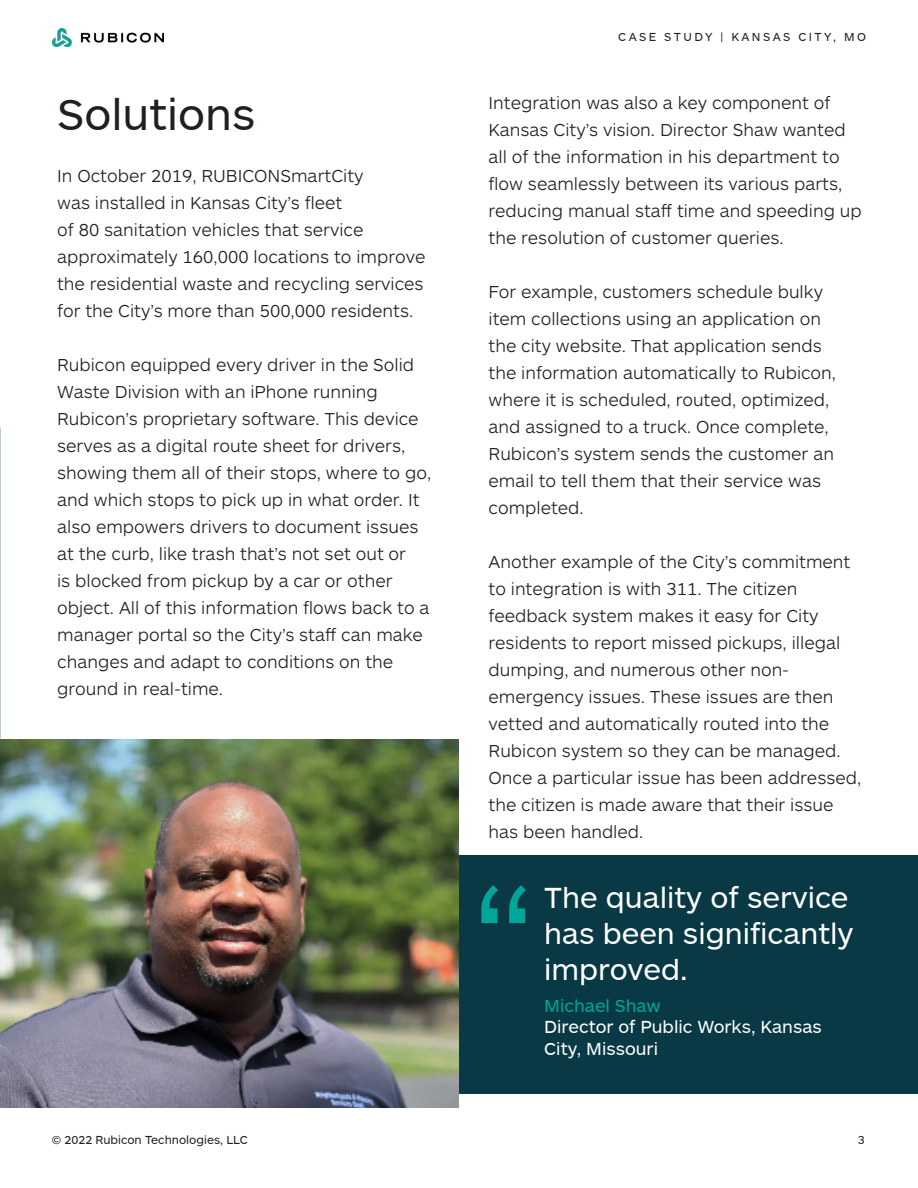
<style>
.page{position:relative;width:918px;height:1188px;background:#fff}
.page>*{position:absolute;margin:0;border:0;box-sizing:border-box;transform-origin:0 0}
.t1{font:150px "ARS Maquette";color:#00a699}
.t2{font:45px "ARS Maquette";color:#231f20}
.t3{font:30px/36px "ARS Maquette";color:#fff}
.t4{font:300 18px/27px "ARS Maquette";color:#231f20}
.t5{font:18px/21.6px "ARS Maquette";color:#fff}
.t6{font:18px "ARS Maquette";color:#00a699}
.t7{font:12px "ARS Maquette";color:#231f20}
.t8{font:12px "ARS Maquette";letter-spacing:.2em;color:#231f20}
</style>
<div class="page">
<div style="left:449px;top:855px;width:469px;height:239px;background:#093944"></div>
<img style="left:53px;top:28px;width:110px;height:18px">
<img style="left:0;top:428px;width:1px;height:365px">
<img style="left:0;top:739px;width:459px;height:369px">
<p class="t2" style="left:57px;top:92px;width:200px">Solutions</p>
<p class="t4" style="left:57px;top:162px;width:370px">In October 2019, RUBICONSmartCity<br>was installed in Kansas City’s fleet<br>of 80 sanitation vehicles that service approximately 160,000 locations to improve the residential waste and recycling services for the City’s more than 500,000 residents.</p>
<p class="t4" style="left:57px;top:351px;width:376px">Rubicon equipped every driver in the Solid Waste Division with an iPhone running Rubicon’s proprietary software. This device serves as a digital route sheet for drivers, showing them all of their stops, where to go, and which stops to pick up in what order. It also empowers drivers to document issues at the curb, like trash that’s not set out or<br>is blocked from pickup by a car or other object. All of this information flows back to a manager portal so the City’s staff can make changes and adapt to conditions on the ground in real-time.</p>
<p class="t8" style="left:618px;top:31px;width:249px">CASE STUDY | KANSAS CITY, MO</p>
<p class="t4" style="left:489px;top:88px;width:375px">Integration was also a key component of Kansas City’s vision. Director Shaw wanted all of the information in his department to flow seamlessly between its various parts, reducing manual staff time and speeding up the resolution of customer queries.</p>
<p class="t4" style="left:489px;top:277px;width:349px">For example, customers schedule bulky item collections using an application on the city website. That application sends the information automatically to Rubicon, where it is scheduled, routed, optimized, and assigned to a truck. Once complete, Rubicon’s system sends the customer an email to tell them that their service was completed.</p>
<p class="t4" style="left:489px;top:547px;width:374px">Another example of the City’s commitment to integration is with 311. The citizen feedback system makes it easy for City residents to report missed pickups, illegal dumping, and numerous other non&shy;emergency issues. These issues are then vetted and automatically routed into the Rubicon system so they can be managed.<br>Once a particular issue has been addressed, the citizen is made aware that their issue has been handled.</p>
<p class="t1" style="left:473px;top:859px;width:63px">“</p>
<p class="t3" style="left:544px;top:880px;width:311px">The quality of service has been significantly</p>
<p class="t3" style="left:544px;top:952px;width:145px">improved.</p>
<p class="t6" style="left:544px;top:996px;width:118px">Michael Shaw</p>
<p class="t5" style="left:544px;top:1017px;width:279px">Director of Public Works, Kansas<br>City, Missouri</p>
<p class="t7" style="left:52px;top:1133px;width:198px">© 2022 Rubicon Technologies, LLC</p>
<p class="t7" style="left:858px;top:1133px;width:8px">3</p>
</div>
